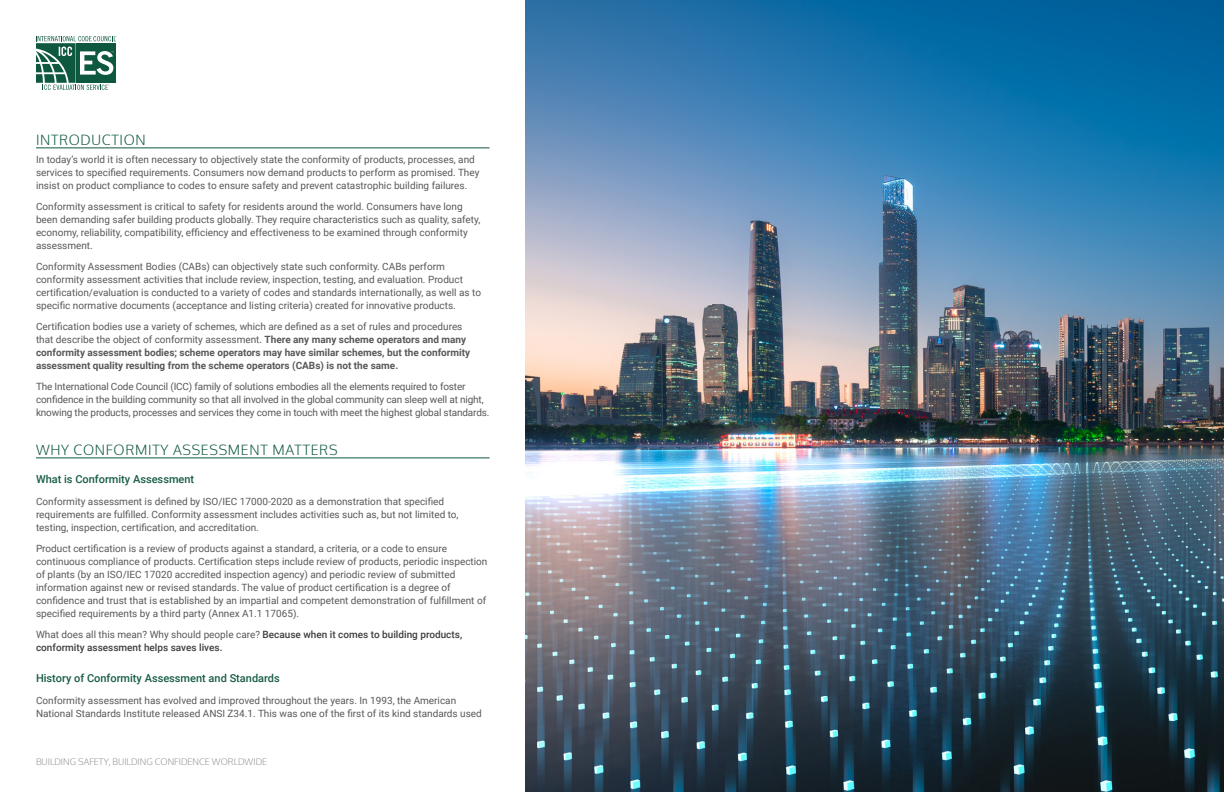
<style>
.page{position:relative;width:1224px;height:792px;background:#fff}
.page>*{position:absolute;margin:0;border:0;box-sizing:border-box;transform-origin:0 0}
.t1{font:300 14px "Oxygen";letter-spacing:.05em;color:#0e583f}
.t2{font:500 11px "Roboto";color:#175d45}
.t3{font:10px/13px "Roboto";color:#57585a}
.t4{font:700 10px/13px "Roboto";color:#57585a}
.t5{font:500 10px/13px "Roboto";color:#3e3e3f}
.t6{font:300 9px "Oxygen";color:#939598}
.s1{font-weight:400}
.s2{font-weight:400;color:#57585a}
</style>
<div class="page">
<svg style="left:36px;top:36px;width:81px;height:54px"></svg>
<hr style="left:36px;top:148px;width:454px;height:1px;background:#0e583f">
<hr style="left:36px;top:458px;width:454px;height:1px;background:#0e583f">
<img style="left:526px;top:0;width:698px;height:792px">
<h1 class="t1" style="left:36px;top:132px;width:111px">INTRODUCTION</h1>
<p class="t3" style="left:36px;top:152px;width:445px">In today’s world it is often necessary to objectively state the conformity of products, processes, and services to specified requirements. Consumers now demand products to perform as promised. They insist on product compliance to codes to ensure safety and prevent catastrophic building failures.</p>
<p class="t3" style="left:36px;top:199px;width:446px">Conformity assessment is critical to safety for residents around the world. Consumers have long been demanding safer building products globally. They require characteristics such as quality, safety, economy, reliability, compatibility, efficiency and effectiveness to be examined through conformity assessment.</p>
<p class="t3" style="left:36px;top:259px;width:447px">Conformity Assessment Bodies (CABs) can objectively state such conformity. CABs perform conformity assessment activities that include review, inspection, testing, and evaluation. Product certification/evaluation is conducted to a variety of codes and standards internationally, as well as to specific normative documents (acceptance and listing criteria) created for innovative products.</p>
<p class="t4" style="left:36px;top:319px;width:436px"><span class="s1">Certification bodies use a variety of schemes, which are defined as a set of rules and procedures that describe the object of conformity assessment.</span> There any many scheme operators and many conformity assessment bodies; scheme operators may have similar schemes, but the conformity assessment quality resulting from the scheme operators (CABs) is not the same.</p>
<p class="t3" style="left:36px;top:379px;width:455px">The International Code Council (ICC) family of solutions embodies all the elements required to foster confidence in the building community so that all involved in the global community can sleep well at night, knowing the products, processes and services they come in touch with meet the highest global standards.</p>
<h1 class="t1" style="left:36px;top:442px;width:303px">WHY CONFORMITY ASSESSMENT MATTERS</h1>
<p class="t2" style="left:36px;top:471px;width:160px">What is Conformity Assessment</p>
<p class="t3" style="left:36px;top:494px;width:424px">Conformity assessment is defined by ISO/IEC 17000-2020 as a demonstration that specified requirements are fulfilled. Conformity assessment includes activities such as, but not limited to, testing, inspection, certification, and accreditation.</p>
<p class="t3" style="left:36px;top:541px;width:453px">Product certification is a review of products against a standard, a criteria, or a code to ensure continuous compliance of products. Certification steps include review of products, periodic inspection of plants (by an ISO/IEC 17020 accredited inspection agency) and periodic review of submitted information against new or revised standards. The value of product certification is a degree of confidence and trust that is established by an impartial and competent demonstration of fulfillment of specified requirements by a third party (Annex A1.1 17065).</p>
<p class="t5" style="left:36px;top:627px;width:428px"><span class="s2">What does all this mean? Why should people care?</span> Because when it comes to building products, conformity assessment helps saves lives.</p>
<p class="t2" style="left:36px;top:670px;width:245px">History of Conformity Assessment and Standards</p>
<p class="t3" style="left:36px;top:693px;width:447px">Conformity assessment has evolved and improved throughout the years. In 1993, the American<br>National Standards Institute released ANSI Z34.1. This was one of the first of its kind standards used</p>
<p class="t6" style="left:36px;top:756px;width:233px">BUILDING SAFETY, BUILDING CONFIDENCE WORLDWIDE</p>
</div>
